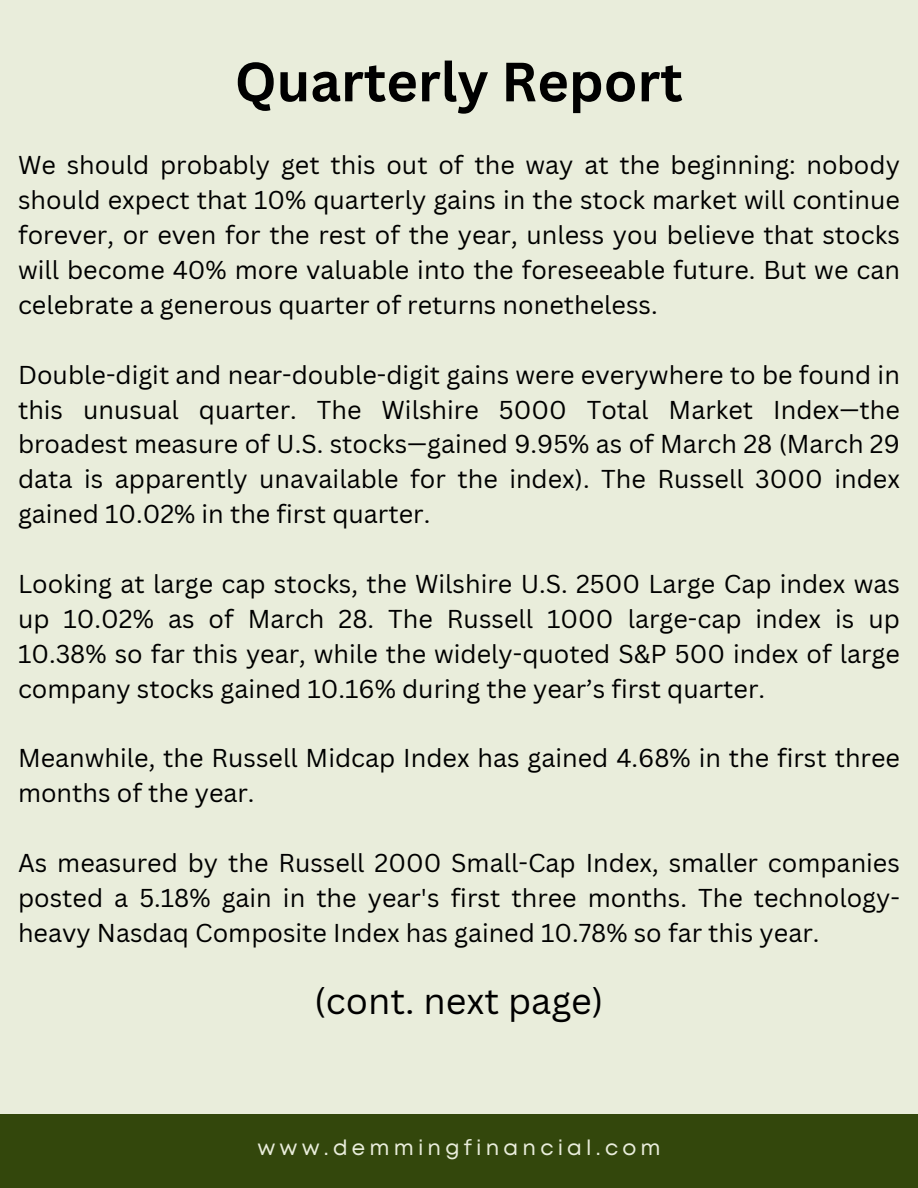
<style>
.page{position:relative;width:918px;height:1188px;background:#e9eddb}
.page>*{position:absolute;margin:0;border:0;box-sizing:border-box;transform-origin:0 0}
.t1{font:700 54px "Canva Sans";color:#000}
.t2{font:36px "Canva Sans";color:#000}
.t3{font:25.2px/34.8px "Canva Sans";color:#000;text-align:justify}
.t4{font:21.15px "Mont";letter-spacing:.2em;color:#e9eddb}
</style>
<div class="page">
<div style="left:0;top:1114px;width:918px;height:74px;background:#33470c"></div>
<h1 class="t1" style="left:235px;top:44px;width:450px">Quarterly Report</h1>
<h3 class="t3" style="left:18px;top:147px;width:883px">We should probably get this out of the way at the beginning: nobody should expect that 10% quarterly gains in the stock market will continue forever, or even for the rest of the year, unless you believe that stocks will become 40% more valuable into the foreseeable future. But we can celebrate a generous quarter of returns nonetheless.</h3>
<h3 class="t3" style="left:18px;top:356px;width:883px">Double-digit and near-double-digit gains were everywhere to be found in this unusual quarter. The Wilshire 5000 Total Market Index—the broadest measure of U.S. stocks—gained 9.95% as of March 28 (March 29 data is apparently unavailable for the index). The Russell 3000 index gained 10.02% in the first quarter.</h3>
<h3 class="t3" style="left:18px;top:566px;width:883px">Looking at large cap stocks, the Wilshire U.S. 2500 Large Cap index was up 10.02% as of March 28. The Russell 1000 large-cap index is up 10.38% so far this year, while the widely-quoted S&amp;P 500 index of large company stocks gained 10.16% during the year’s first quarter.</h3>
<h3 class="t3" style="left:18px;top:740px;width:883px">Meanwhile, the Russell Midcap Index has gained 4.68% in the first three months of the year.</h3>
<h2 class="t3" style="left:18px;top:845px;width:883px">As measured by the Russell 2000 Small-Cap Index, smaller companies posted a 5.18% gain in the year's first three months. The technology&shy;heavy Nasdaq Composite Index has gained 10.78% so far this year.</h2>
<p class="t2" style="left:314px;top:975px;width:291px">(cont. next page)</p>
<h3 class="t4" style="left:257px;top:1139px;width:405px">www.demmingfinancial.com</h3>
</div>
